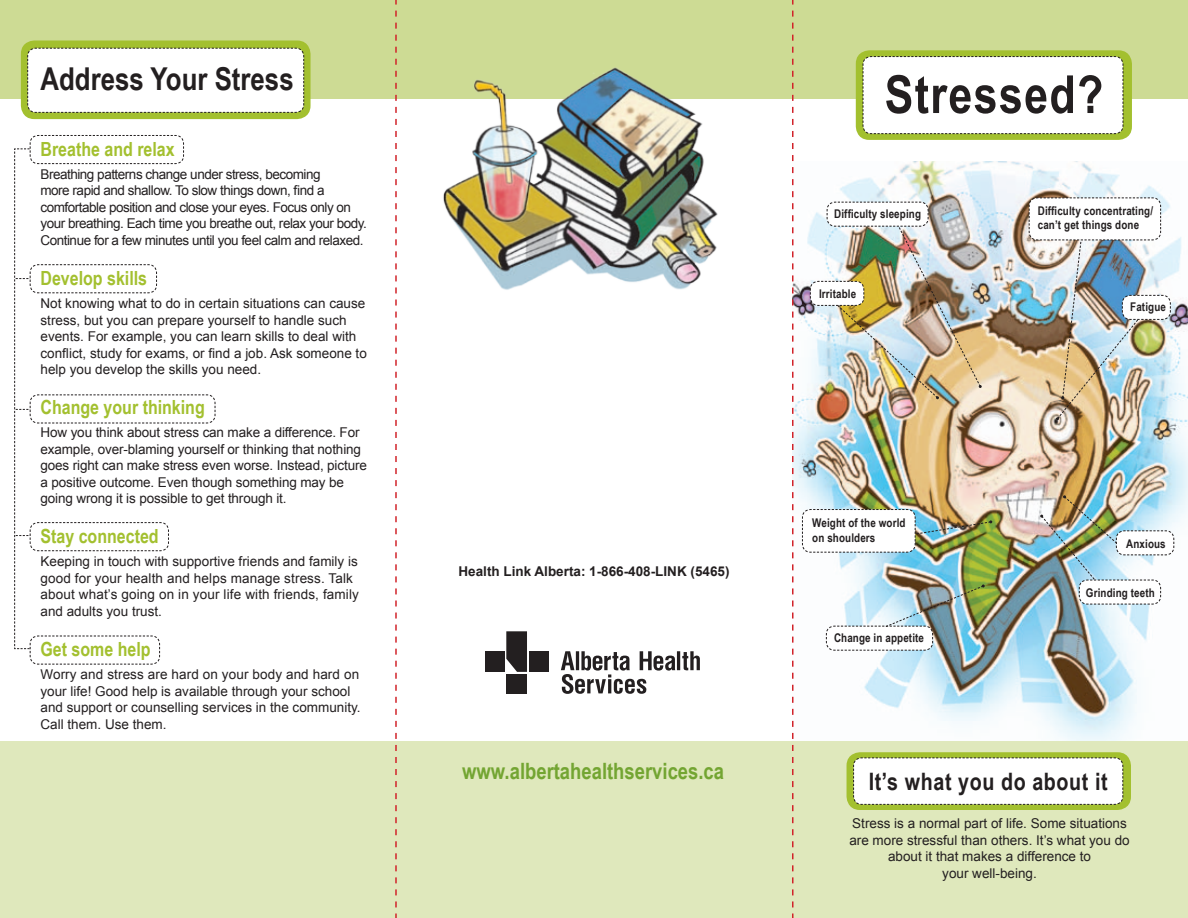
<style>
.page{position:relative;width:1188px;height:918px;background:#fff}
.page>*{position:absolute;margin:0;border:0;box-sizing:border-box;transform-origin:0 0}
.t1{font:700 52.5px "Arial Narrow";letter-spacing:.025em;color:#231f20}
.t2{font:700 31.5px "Arial Narrow";color:#231f20}
.t3{font:700 24px "Arial Narrow";letter-spacing:.025em;color:#231f20}
.t4{font:700 22.5px "Arial Narrow";color:#73a532}
.t5{font:700 19.5px "Arial Narrow";color:#a3c02f}
.t6{font:13.5px/16.5px "Arial";color:#231f20}
.t7{font:13.5px/16.5px "Arial";letter-spacing:-.035em;color:#231f20}
.t8{font:700 13.5px "Arial";color:#231f20}
.t9{font:700 12px/14.4px "Arial Narrow";letter-spacing:.01em;color:#231f20}
</style>
<div class="page">
<img style="left:794px;top:161px;width:394px;height:580px">
<div style="left:0;top:0;width:1188px;height:98px;background:#cddb94"></div>
<img style="left:1040px;top:495px;width:135px;height:110px">
<img style="left:826px;top:585px;width:159px;height:66px">
<img style="left:802px;top:509px;width:190px;height:44px">
<img style="left:810px;top:201px;width:172px;height:198px">
<img style="left:1028px;top:197px;width:143px;height:223px">
<svg style="left:14px;top:135px;width:202px;height:530px"></svg>
<div style="left:0;top:741px;width:1188px;height:177px;background:#dfe8bc"></div>
<div style="left:847px;top:752px;width:284px;height:58px;background:#a3c02f;border-radius:14px"></div>
<div style="left:856px;top:50px;width:276px;height:90px;background:#a3c02f;border-radius:14px"></div>
<div style="left:862px;top:56px;width:262px;height:78px;background:#fff"></div>
<svg style="left:853px;top:757px;width:271px;height:48px"></svg>
<img style="left:430px;top:67px;width:320px;height:223px">
<div style="left:21px;top:40px;width:290px;height:79px;background:#a3c02f;border-radius:14px"></div>
<div style="left:27px;top:47px;width:277px;height:66px;background:#fff"></div>
<svg style="left:561px;top:651px;width:139px;height:43px"></svg>
<div style="left:506px;top:674px;width:21px;height:20px;background:#231f20"></div>
<div style="left:485px;top:651px;width:20px;height:21px;background:#231f20"></div>
<div style="left:529px;top:651px;width:20px;height:21px;background:#231f20"></div>
<svg style="left:506px;top:631px;width:21px;height:41px"></svg>
<svg style="left:395px;top:0;width:2px;height:918px"></svg>
<svg style="left:792px;top:0;width:2px;height:918px"></svg>
<p class="t2" style="left:41px;top:55px;width:255px">Address Your Stress</p>
<p class="t5" style="left:40px;top:134px;width:136px">Breathe and relax</p>
<p class="t7" style="left:40px;top:166px;width:328px">Breathing patterns change under stress, becoming<br>more rapid and shallow. To slow things down, find a comfortable position and close your eyes. Focus only on your breathing. Each time you breathe out, relax your body.<br>Continue for a few minutes until you feel calm and relaxed.</p>
<p class="t5" style="left:40px;top:263px;width:108px">Develop skills</p>
<p class="t6" style="left:40px;top:295px;width:328px">Not knowing what to do in certain situations can cause stress, but you can prepare yourself to handle such events. For example, you can learn skills to deal with conflict, study for exams, or find a job. Ask someone to help you develop the skills you need.</p>
<p class="t5" style="left:40px;top:392px;width:166px">Change your thinking</p>
<p class="t6" style="left:40px;top:424px;width:328px">How you think about stress can make a difference. For example, over-blaming yourself or thinking that nothing goes right can make stress even worse. Instead, picture a positive outcome. Even though something may be going wrong it is possible to get through it.</p>
<p class="t5" style="left:40px;top:522px;width:120px">Stay connected</p>
<p class="t6" style="left:40px;top:554px;width:320px">Keeping in touch with supportive friends and family is good for your health and helps manage stress. Talk about what’s going on in your life with friends, family and adults you trust.</p>
<p class="t5" style="left:40px;top:634px;width:112px">Get some help</p>
<p class="t6" style="left:40px;top:666px;width:322px">Worry and stress are hard on your body and hard on your life! Good help is available through your school and support or counselling services in the community.<br>Call them. Use them.</p>
<p class="t8" style="left:459px;top:562px;width:273px">Health Link Alberta: 1-866-408-LINK (5465)</p>
<p class="t4" style="left:462px;top:754px;width:263px">www.albertahealthservices.ca</p>
<p class="t1" style="left:885px;top:55px;width:220px">Stressed?</p>
<p class="t9" style="left:834px;top:206px;width:88px">Difficulty sleeping</p>
<p class="t9" style="left:819px;top:286px;width:39px">Irritable</p>
<p class="t9" style="left:812px;top:515px;width:95px">Weight of the world on shoulders</p>
<p class="t9" style="left:834px;top:630px;width:92px">Change in appetite</p>
<p class="t9" style="left:1038px;top:203px;width:117px">Difficulty concentrating/</p>
<p class="t9" style="left:1038px;top:217px;width:103px">can’t get things done</p>
<p class="t9" style="left:1130px;top:299px;width:37px">Fatigue</p>
<p class="t9" style="left:1126px;top:536px;width:41px">Anxious</p>
<p class="t9" style="left:1086px;top:585px;width:70px">Grinding teeth</p>
<p class="t3" style="left:869px;top:763px;width:240px">It’s what you do about it</p>
<p class="t6" style="left:849px;top:815px;width:282px;text-align:center">Stress is a normal part of life. Some situations are more stressful than others. It’s what you do about it that makes a difference to<br>your well-being.</p>
</div>
